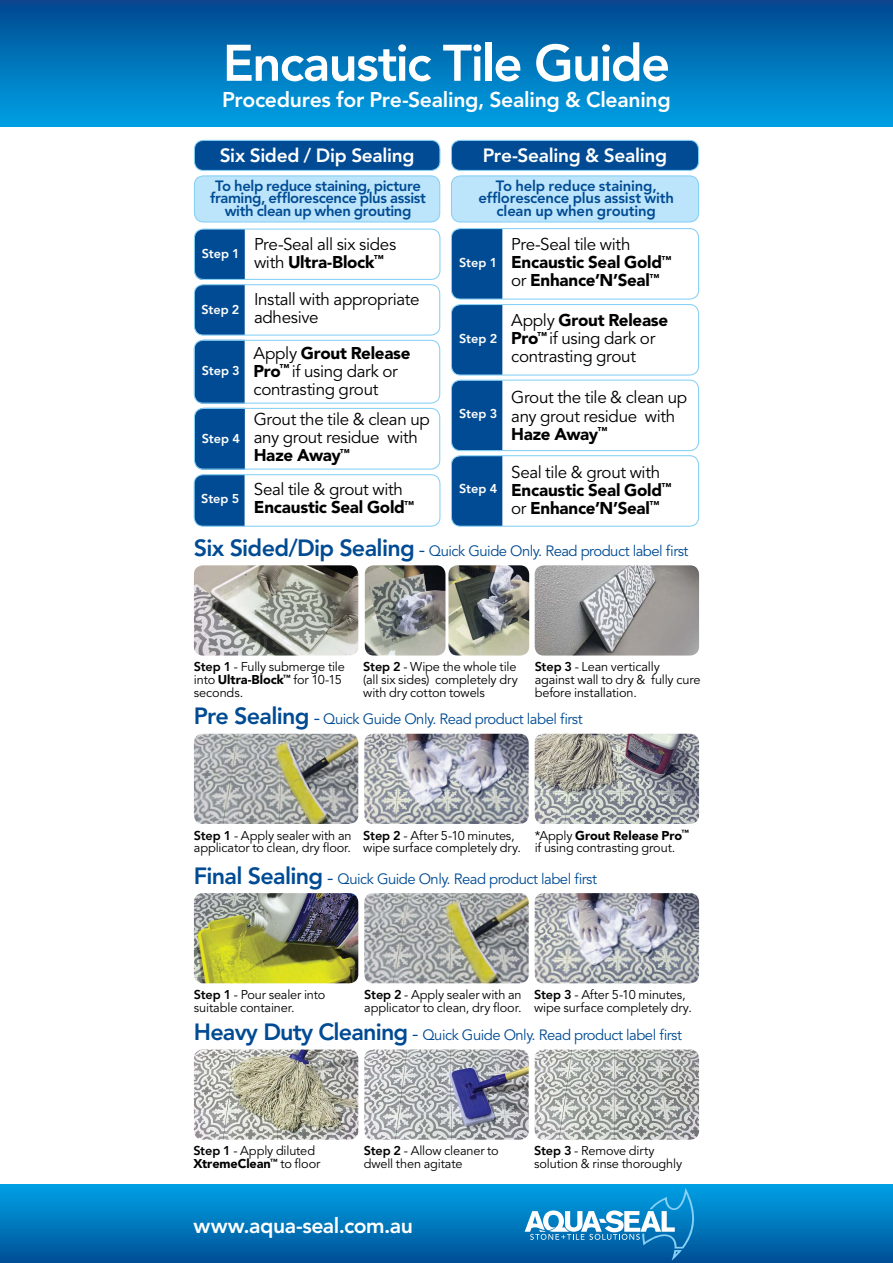
<style>
.page{position:relative;width:893px;height:1263px;background:#fff}
.page>*{position:absolute;margin:0;border:0;box-sizing:border-box;transform-origin:0 0}
._1_HEADER{font:800 50.85px "Avenir";letter-spacing:-.035em;color:#fff}
._2_SUB_HEADER{font:800 21.15px "Avenir";letter-spacing:-.015em;color:#fff}
.Product_Description{font:800 21.15px "Avenir";letter-spacing:-.02em;color:#fff}
._3_CATEGORY{font:800 19.05px "Avenir";letter-spacing:-.015em;color:#fff}
.Steps_LARGE_NEW{font:16.95px/18px "Avenir";letter-spacing:-.02em;color:#000}
.Steps_LARGE_NEW-2{font:900 16.95px/18px "Avenir";letter-spacing:-.015em;color:#000}
.Procedure_Descriptio{font:14.85px "Avenir";letter-spacing:-.035em;color:#004b93}
._4_TO_HELP{font:800 14.85px/12.8px "Avenir";letter-spacing:-.02em;color:#004b93;text-align:center}
.Steps_Small_BLACK{font:12.75px/12.8px "Avenir";letter-spacing:-.01em;color:#000}
.Steps_Small_WHITE{font:800 12.75px "Avenir";letter-spacing:-.005em;color:#fff}
.Steps_Small_BLACK-2{font:900 12.75px "Avenir";letter-spacing:-.01em;color:#000}
.Steps_Small{font:800 12.75px "Avenir";color:#fff}
.Steps_LARGE_NEW-3{font:900 9.9px "Avenir";color:#000}
.s1{font-weight:900}
.s2{font-weight:400}
.s3{font-weight:800;font-size:23.4px}
.s4{font-size:19.05px}
.s5{font-weight:800}
</style>
<div class="page">
<div style="left:0;top:0;width:893px;height:126px;background:linear-gradient(to bottom,#01478f,#00a1e4)"></div>
<img style="left:194px;top:565px;width:164px;height:90px">
<img style="left:535px;top:565px;width:164px;height:90px">
<img style="left:364px;top:734px;width:165px;height:90px">
<img style="left:535px;top:734px;width:164px;height:90px">
<img style="left:194px;top:893px;width:164px;height:90px">
<img style="left:364px;top:893px;width:165px;height:90px">
<img style="left:194px;top:1049px;width:164px;height:91px">
<img style="left:364px;top:1049px;width:165px;height:91px">
<img style="left:535px;top:1049px;width:164px;height:91px">
<div style="left:451px;top:140px;width:247px;height:30px;background:#004b93;border-radius:9px"></div>
<div style="left:451px;top:140px;width:248px;height:31px;border:1px solid #86d0f5;border-radius:9px"></div>
<div style="left:194px;top:176px;width:246px;height:46px;background:#bce4fa;border-radius:9px"></div>
<div style="left:194px;top:175px;width:246px;height:47px;border:1px solid #86d0f5;border-radius:9px"></div>
<div style="left:194px;top:140px;width:246px;height:30px;background:#004b93;border-radius:9px"></div>
<div style="left:194px;top:140px;width:246px;height:31px;border:1px solid #86d0f5;border-radius:9px"></div>
<div style="left:451px;top:176px;width:247px;height:46px;background:#bce4fa;border-radius:9px"></div>
<div style="left:451px;top:175px;width:248px;height:47px;border:1px solid #86d0f5;border-radius:9px"></div>
<div style="left:194px;top:229px;width:246px;height:51px;border:1px solid #86d0f5;border-radius:9px"></div>
<div style="left:194px;top:284px;width:246px;height:52px;border:1px solid #86d0f5;border-radius:9px"></div>
<div style="left:194px;top:474px;width:246px;height:53px;border:1px solid #86d0f5;border-radius:9px"></div>
<div style="left:451px;top:229px;width:51px;height:69px;background:#004b93"></div>
<div style="left:451px;top:228px;width:248px;height:72px;border:1px solid #86d0f5;border-radius:9px"></div>
<div style="left:194px;top:340px;width:246px;height:64px;border:1px solid #86d0f5;border-radius:9px"></div>
<svg style="left:194px;top:229px;width:51px;height:297px;background:#195fa0"></svg>
<div style="left:194px;top:408px;width:246px;height:62px;border:1px solid #86d0f5;border-radius:9px"></div>
<div style="left:451px;top:304px;width:248px;height:72px;border:1px solid #86d0f5;border-radius:9px"></div>
<div style="left:451px;top:305px;width:51px;height:145px;background:#004b93"></div>
<div style="left:451px;top:380px;width:248px;height:71px;border:1px solid #86d0f5;border-radius:9px"></div>
<div style="left:451px;top:457px;width:51px;height:68px;background:#004b93"></div>
<div style="left:451px;top:455px;width:248px;height:72px;border:1px solid #86d0f5;border-radius:9px"></div>
<img style="left:448px;top:565px;width:81px;height:90px">
<img style="left:365px;top:565px;width:80px;height:90px">
<img style="left:194px;top:734px;width:164px;height:90px">
<img style="left:535px;top:893px;width:164px;height:90px">
<div style="left:0;top:1184px;width:893px;height:79px;background:linear-gradient(to bottom,#00a2e6,#004f96)"></div>
<svg style="left:525px;top:1188px;width:174px;height:73px;background:#2a8ec8"></svg>
<p class="_1_HEADER" style="left:223px;top:33px;width:449px">Encaustic Tile Guide</p>
<p class="_2_SUB_HEADER" style="left:222px;top:87px;width:450px">Procedures for Pre-Sealing, Sealing &amp; Cleaning</p>
<p class="_3_CATEGORY" style="left:220px;top:144px;width:196px">Six Sided / Dip Sealing</p>
<p class="_4_TO_HELP" style="left:210px;top:179px;width:217px">To help reduce staining, picture framing, efflorescence plus assist with clean up when grouting</p>
<p class="Steps_LARGE_NEW" style="left:254px;top:236px;width:144px">Pre-Seal all six sides with <span class="s1">Ultra-Block</span></p>
<p class="Steps_Small_WHITE" style="left:202px;top:246px;width:40px">Step 1</p>
<p class="Steps_LARGE_NEW-3" style="left:374px;top:253px;width:11px">™</p>
<p class="Steps_LARGE_NEW" style="left:254px;top:291px;width:167px">Install with appropriate adhesive</p>
<p class="Steps_Small_WHITE" style="left:201px;top:302px;width:40px">Step 2</p>
<p class="Steps_Small_WHITE" style="left:202px;top:363px;width:40px">Step 3</p>
<p class="Steps_Small_WHITE" style="left:202px;top:431px;width:40px">Step 4</p>
<p class="Steps_LARGE_NEW" style="left:254px;top:344px;width:159px">Apply <span class="s1">Grout Release<br>Pro</span><sup>™</sup> if using dark or contrasting grout</p>
<p class="Steps_LARGE_NEW" style="left:254px;top:411px;width:178px">Grout the tile &amp; clean up any grout residue with<br><span class="s1">Haze Away</span><sup>™</sup></p>
<p class="Steps_LARGE_NEW" style="left:254px;top:481px;width:152px">Seal tile &amp; grout with<br><span class="s1">Encaustic Seal Gold</span></p>
<p class="Steps_Small_WHITE" style="left:201px;top:491px;width:40px">Step 5</p>
<p class="Steps_LARGE_NEW-3" style="left:404px;top:498px;width:11px">™</p>
<p class="_3_CATEGORY" style="left:483px;top:144px;width:186px">Pre-Sealing &amp; Sealing</p>
<p class="_4_TO_HELP" style="left:478px;top:179px;width:197px">To help reduce staining, efflorescence plus assist with clean up when grouting</p>
<p class="Steps_Small" style="left:459px;top:255px;width:40px">Step 1</p>
<p class="Steps_Small_WHITE" style="left:459px;top:331px;width:40px">Step 2</p>
<p class="Steps_Small_WHITE" style="left:459px;top:406px;width:40px">Step 3</p>
<p class="Steps_Small_WHITE" style="left:459px;top:481px;width:40px">Step 4</p>
<p class="Steps_LARGE_NEW-2" style="left:511px;top:235px;width:162px"><span class="s2">Pre-Seal tile with<br></span>Encaustic Seal Gold<sup>™ </sup><span class="s2">or</span> Enhance’N’Seal<sup>™</sup></p>
<p class="Steps_LARGE_NEW" style="left:511px;top:312px;width:159px">Apply <span class="s1">Grout Release<br>Pro</span><sup>™</sup> if using dark or contrasting grout</p>
<p class="Steps_LARGE_NEW" style="left:511px;top:389px;width:178px">Grout the tile &amp; clean up any grout residue with<br><span class="s1">Haze Away</span><sup>™</sup></p>
<p class="Steps_LARGE_NEW-2" style="left:511px;top:462px;width:162px"><span class="s2">Seal tile &amp; grout with<br></span>Encaustic Seal Gold<sup>™ </sup><span class="s2">or</span> Enhance’N’Seal<sup>™</sup></p>
<p class="Procedure_Descriptio" style="left:194px;top:542px;width:496px"><span class="s3">Six Sided/Dip Sealing</span> <span class="s4">-</span> Quick Guide Only. Read product label first</p>
<p class="Steps_Small_BLACK" style="left:194px;top:661px;width:152px"><span class="s5">Step 1</span> - Fully submerge tile into <span class="s1">Ultra-Block</span><sup>™</sup> for 10-15 seconds.</p>
<p class="Steps_Small_BLACK" style="left:363px;top:661px;width:156px"><span class="s5">Step 2</span> - Wipe the whole tile (all six sides) completely dry</p>
<p class="Steps_Small_BLACK" style="left:363px;top:686px;width:123px">with dry cotton towels</p>
<p class="Steps_Small_BLACK" style="left:535px;top:661px;width:167px"><span class="s5">Step 3</span> - Lean vertically against wall to dry &amp; fully cure before installation.</p>
<p class="Procedure_Descriptio" style="left:194px;top:711px;width:390px"><span class="s3">Pre Sealing</span> <span class="s4">-</span> Quick Guide Only. Read product label first</p>
<p class="Steps_Small_BLACK" style="left:194px;top:829px;width:159px"><span class="s5">Step 1</span> - Apply sealer with an applicator to clean, dry floor.</p>
<p class="Steps_Small_BLACK" style="left:363px;top:829px;width:159px"><span class="s5">Step 2</span> - After 5-10 minutes, wipe surface completely dry.</p>
<p class="Steps_Small_BLACK-2" style="left:535px;top:827px;width:156px"><span class="s2">*Apply</span> Grout Release Pro<sup>™</sup></p>
<p class="Steps_Small_BLACK" style="left:535px;top:842px;width:142px">if using contrasting grout.</p>
<p class="Procedure_Descriptio" style="left:194px;top:870px;width:405px"><span class="s3">Final Sealing</span> <span class="s4">-</span> Quick Guide Only. Read product label first</p>
<p class="Steps_Small_BLACK" style="left:194px;top:989px;width:133px"><span class="s5">Step 1</span> - Pour sealer into suitable container.</p>
<p class="Steps_Small_BLACK" style="left:364px;top:989px;width:159px"><span class="s5">Step 2</span> - Apply sealer with an applicator to clean, dry floor.</p>
<p class="Steps_Small_BLACK" style="left:534px;top:989px;width:159px"><span class="s5">Step 3</span> - After 5-10 minutes, wipe surface completely dry.</p>
<p class="Procedure_Descriptio" style="left:194px;top:1026px;width:489px"><span class="s3">Heavy Duty Cleaning</span> <span class="s4">-</span> Quick Guide Only. Read product label first</p>
<p class="Steps_Small_BLACK" style="left:193px;top:1145px;width:129px"><span class="s5">Step 1</span> - Apply diluted<br><span class="s1">XtremeClean</span><sup>™</sup> to floor</p>
<p class="Steps_Small_BLACK" style="left:364px;top:1145px;width:137px"><span class="s5">Step 2</span> - Allow cleaner to dwell then agitate</p>
<p class="Steps_Small_BLACK" style="left:534px;top:1145px;width:150px"><span class="s5">Step 3</span> - Remove dirty solution &amp; rinse thoroughly</p>
<p class="Product_Description" style="left:194px;top:1213px;width:221px">www.aqua-seal.com.au</p>
</div>
